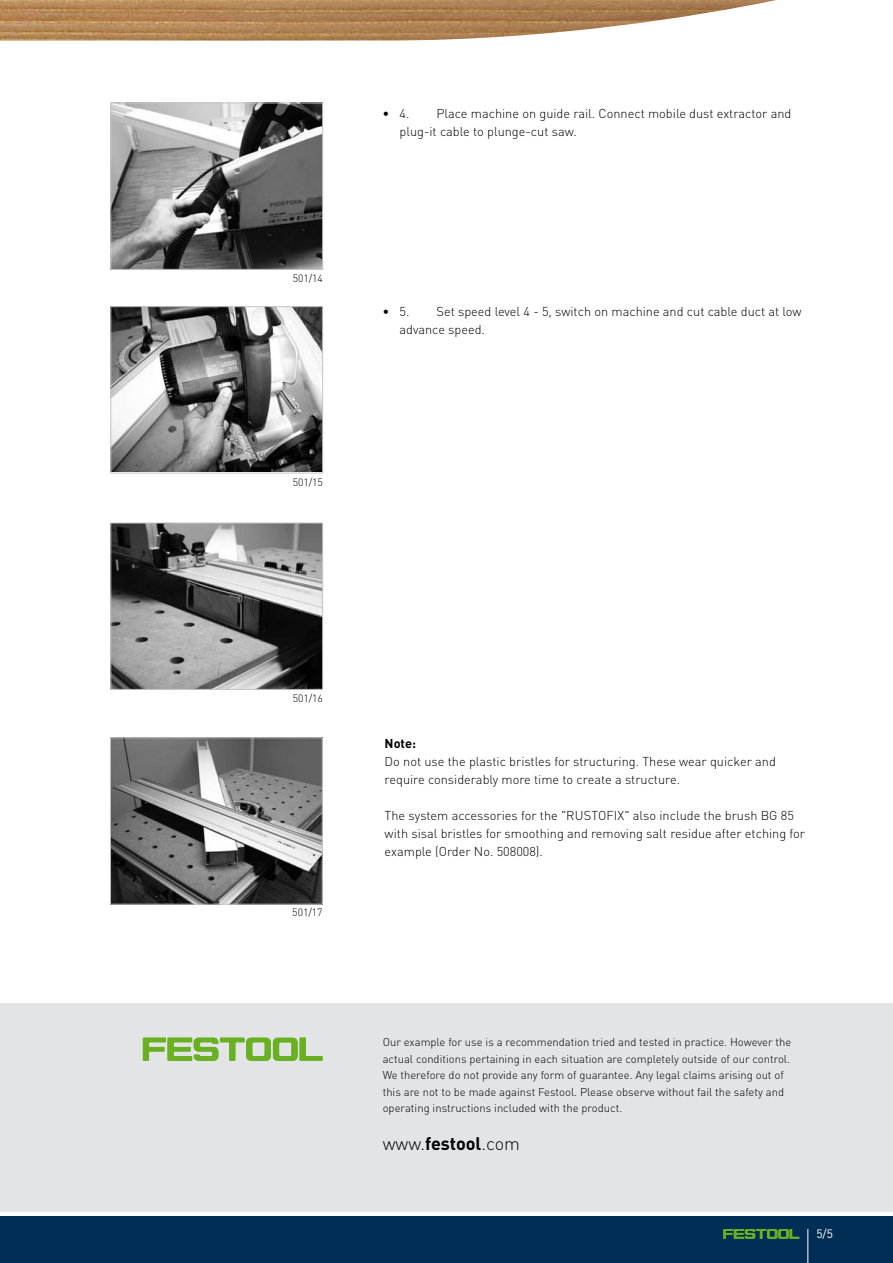
<style>
.page{position:relative;width:893px;height:1263px;background:#fff}
.page>*{position:absolute;margin:0;border:0;box-sizing:border-box;transform-origin:0 0}
.t1{font:300 18px "DIN Pro";color:#000}
.t2{font:300 12.75px/18px "DIN Pro";color:#000}
.t3{font:700 12.75px "DIN Pro";color:#000}
.t4{font:12px "DIN Pro";color:#fff}
.t5{font:300 11.25px/16.5px "DIN Pro";color:#000}
.t6{font:300 10.5px "DIN Pro";letter-spacing:-.005em;color:#000}
.s1{font-weight:700}
</style>
<div class="page">
<div style="left:0;top:1216px;width:893px;height:47px;background:#002e54"></div>
<svg style="left:723px;top:1229px;width:76px;height:10px"></svg>
<hr style="left:807px;top:1229px;width:1px;height:34px;background:#fff">
<div style="left:0;top:1003px;width:893px;height:209px;background:#e3e4e5"></div>
<svg style="left:143px;top:1037px;width:180px;height:24px"></svg>
<img style="left:0;top:0;width:776px;height:41px">
<img style="left:112px;top:739px;width:209px;height:163px">
<div style="left:110px;top:737px;width:213px;height:167px;border:1px solid #c5c6c8"></div>
<img style="left:112px;top:105px;width:209px;height:163px">
<div style="left:110px;top:103px;width:213px;height:167px;border:1px solid #c5c6c8"></div>
<img style="left:112px;top:308px;width:209px;height:163px">
<div style="left:110px;top:306px;width:213px;height:167px;border:1px solid #c5c6c8"></div>
<img style="left:112px;top:525px;width:209px;height:163px">
<div style="left:110px;top:523px;width:213px;height:167px;border:1px solid #c5c6c8"></div>
<p class="t6" style="left:293px;top:271px;width:32px">501/14</p>
<p class="t6" style="left:293px;top:475px;width:32px">501/15</p>
<p class="t2" style="left:400px;top:104px;width:393px;text-indent:37px">Place machine on guide rail. Connect mobile dust extractor and plug-it cable to plunge-cut saw.</p>
<p class="t2" style="left:382px;top:104px;width:28px">• 4.</p>
<p class="t2" style="left:400px;top:302px;width:404px;text-indent:37px">Set speed level 4 - 5, switch on machine and cut cable duct at low advance speed.</p>
<p class="t2" style="left:382px;top:302px;width:28px">• 5.</p>
<p class="t6" style="left:293px;top:691px;width:32px">501/16</p>
<p class="t6" style="left:292px;top:905px;width:32px">501/17</p>
<p class="t3" style="left:385px;top:734px;width:33px">Note:</p>
<p class="t2" style="left:385px;top:752px;width:393px">Do not use the plastic bristles for structuring. These wear quicker and require considerably more time to create a structure.</p>
<p class="t2" style="left:385px;top:806px;width:198px">The system accessories for the "Rustofi</p>
<p class="t2" style="left:385px;top:806px;width:422px;text-indent:233px">x" also include the brush BG 85 with sisal bristles for smoothing and removing salt residue after etching for example (Order No. 508008).</p>
<p class="t5" style="left:383px;top:1033px;width:410px">Our example for use is a recommendation tried and tested in practice. However the actual conditions pertaining in each situation are completely outside of our control.<br>We therefore do not provide any form of guarantee. Any legal claims arising out of this are not to be made against Festool. Please observe without fail the safety and operating instructions included with the product.</p>
<h1 class="t1" style="left:383px;top:1131px;width:139px">www.<span class="s1">festool</span>.com</h1>
<p class="t4" style="left:816px;top:1225px;width:18px">5/5</p>
</div>
